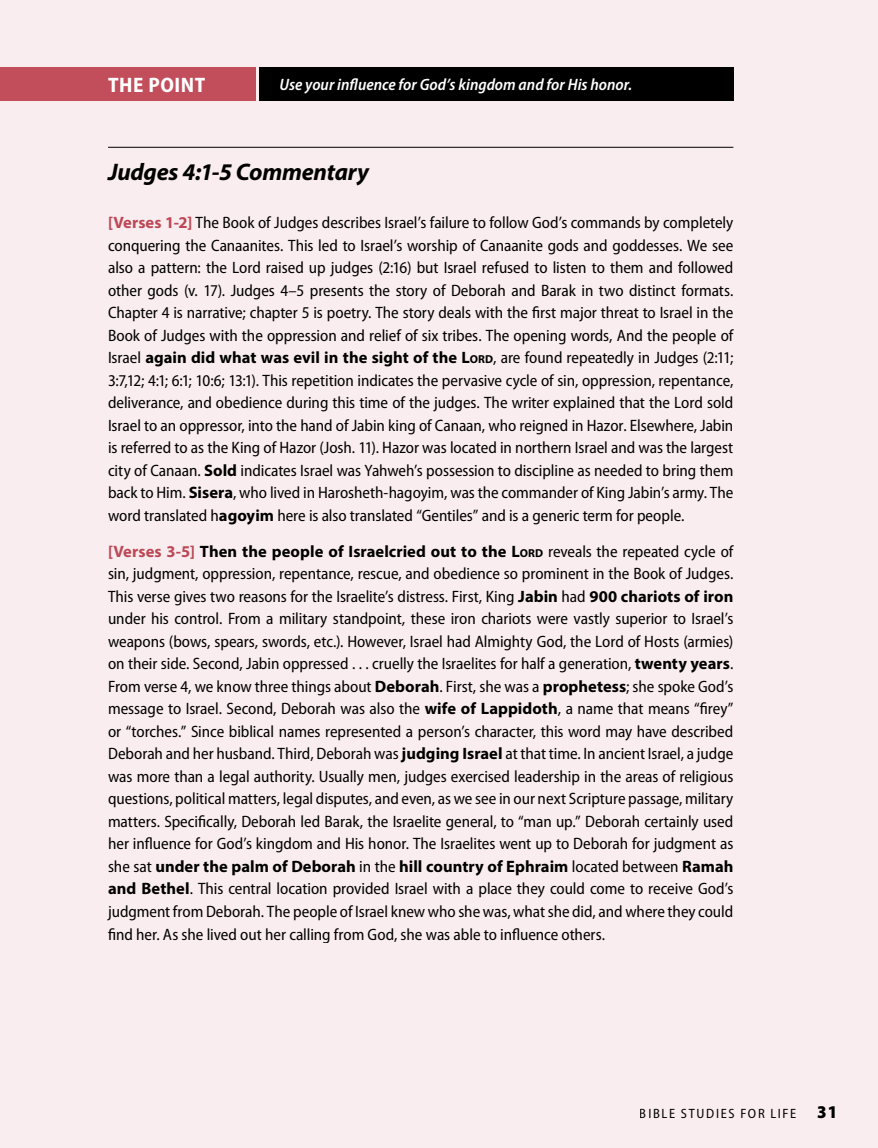
<style>
.page{position:relative;width:878px;height:1148px;background:#f9edef}
.page>*{position:absolute;margin:0;border:0;box-sizing:border-box;transform-origin:0 0}
.t1{font:italic 700 24px "Myriad Pro";letter-spacing:-.01em;color:#000}
.t2{font:700 semi-condensed 21px "Myriad Pro";letter-spacing:.025em;color:#fff}
.t3{font:semi-condensed 16.5px/22.5px "Myriad Pro";letter-spacing:-.005em;color:#000;text-align:justify}
.t4{font:italic 600 semi-condensed 16.5px "Myriad Pro";color:#fff}
.t5{font:semi-condensed 13.5px "Myriad Pro";letter-spacing:.125em;color:#000}
.s1{font-weight:700;font-stretch:normal;color:#c24e5c}
.s2{font-weight:700;font-stretch:normal}
.s3{font-weight:700;font-stretch:normal;font-size:11.55px}
.s4{font-weight:900;font-size:18px}
</style>
<div class="page">
<div style="left:0;top:68px;width:256px;height:33px;background:#c24e5c"></div>
<div style="left:259px;top:68px;width:474px;height:33px;background:#000"></div>
<hr style="left:108px;top:147px;width:625px;height:1px;background:#000">
<p class="t2" style="left:108px;top:73px;width:98px">THE POINT</p>
<p class="t4" style="left:279px;top:76px;width:354px">Use your influence for God’s kingdom and for His honor.</p>
<h1 class="t1" style="left:108px;top:156px;width:262px">Judges 4:1-5 Commentary</h1>
<p class="t3" style="left:108px;top:212px;width:627px"><span class="s1">[Verses 1-2]</span> The Book of Judges describes Israel’s failure to follow God’s commands by completely conquering the Canaanites. This led to Israel’s worship of Canaanite gods and goddesses. We see also a pattern: the Lord raised up judges (2:16) but Israel refused to listen to them and followed other gods (v. 17). Judges 4–5 presents the story of Deborah and Barak in two distinct formats.<br>Chapter 4 is narrative; chapter 5 is poetry. The story deals with the first major threat to Israel in the Book of Judges with the oppression and relief of six tribes. The opening words, And the people of Israel <span class="s2">again did what was evil in the sight of the L</span><span class="s3">ORD</span>, are found repeatedly in Judges (2:11; 3:7,12; 4:1; 6:1; 10:6; 13:1). This repetition indicates the pervasive cycle of sin, oppression, repentance, deliverance, and obedience during this time of the judges. The writer explained that the Lord sold Israel to an oppressor, into the hand of Jabin king of Canaan, who reigned in Hazor. Elsewhere, Jabin is referred to as the King of Hazor (Josh. 11). Hazor was located in northern Israel and was the largest city of Canaan. <span class="s2">Sold</span> indicates Israel was Yahweh’s possession to discipline as needed to bring them back to Him. <span class="s2">Sisera</span>, who lived in Harosheth-hagoyim, was the commander of King Jabin’s army. The word translated h<span class="s2">agoyim</span> here is also translated “Gentiles” and is a generic term for people.</p>
<p class="t3" style="left:108px;top:540px;width:627px"><span class="s1">[Verses 3-5]</span> <span class="s2">Then the people of Israelcried out to the L</span><span class="s3">ORD</span> reveals the repeated cycle of sin, judgment, oppression, repentance, rescue, and obedience so prominent in the Book of Judges.<br>This verse gives two reasons for the Israelite’s distress. First, King <span class="s2">Jabin</span> had <span class="s2">900 chariots of iron </span>under his control. From a military standpoint, these iron chariots were vastly superior to Israel’s weapons (bows, spears, swords, etc.). However, Israel had Almighty God, the Lord of Hosts (armies) on their side. Second, Jabin oppressed . . . cruelly the Israelites for half a generation, <span class="s2">twenty years</span>.<br>From verse 4, we know three things about <span class="s2">Deborah</span>. First, she was a <span class="s2">prophetess</span>; she spoke God’s message to Israel. Second, Deborah was also the <span class="s2">wife of Lappidoth</span>, a name that means “firey” or “torches.” Since biblical names represented a person’s character, this word may have described Deborah and her husband. Third, Deborah was <span class="s2">judging Israel</span> at that time. In ancient Israel, a judge was more than a legal authority. Usually men, judges exercised leadership in the areas of religious questions, political matters, legal disputes, and even, as we see in our next Scripture passage, military matters. Specifically, Deborah led Barak, the Israelite general, to “man up.” Deborah certainly used her influence for God’s kingdom and His honor. The Israelites went up to Deborah for judgment as she sat <span class="s2">under the palm of Deborah</span> in the <span class="s2">hill country of Ephraim</span> located between <span class="s2">Ramah and Bethel</span>. This central location provided Israel with a place they could come to receive God’s judgment from Deborah. The people of Israel knew who she was, what she did, and where they could find her. As she lived out her calling from God, she was able to influence others.</p>
<p class="t5" style="left:639px;top:1106px;width:199px">BIBLE STUDIES FOR LIFE <span class="s4">31</span></p>
</div>
